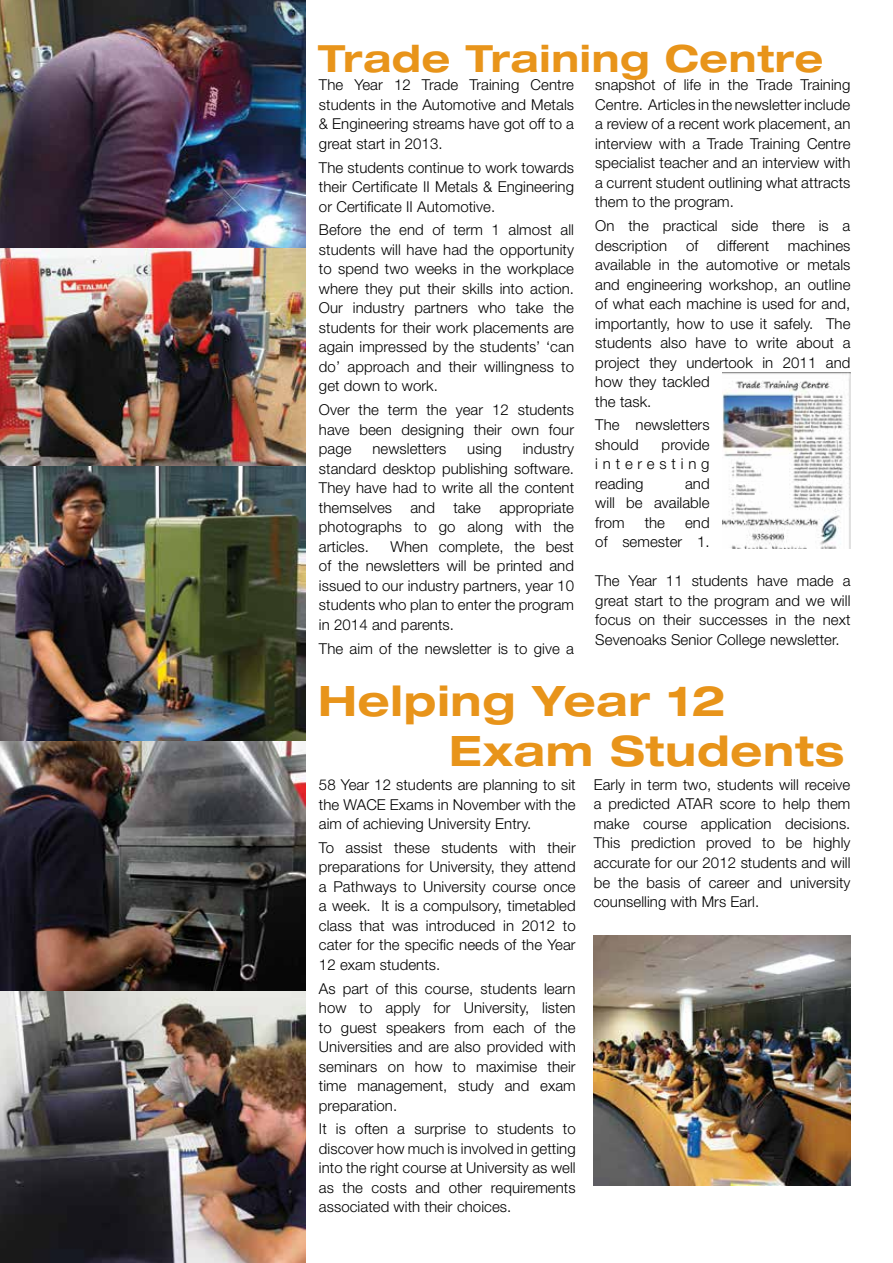
<style>
.page{position:relative;width:893px;height:1263px;background:#fff}
.page>*{position:absolute;margin:0;border:0;box-sizing:border-box;transform-origin:0 0}
.t1{font:700 expanded 42px/50.4px "Helvetica Neue";letter-spacing:.02em;color:#e8941a}
.t2{font:700 expanded 37.5px "Helvetica Neue";letter-spacing:.02em;color:#e8941a}
.t3{font:300 15px/19.5px "Helvetica Neue";letter-spacing:.005em;color:#000;text-align:justify}
</style>
<div class="page">
<img style="left:0;top:0;width:305px;height:466px">
<img style="left:0;top:466px;width:305px;height:797px">
<img style="left:594px;top:935px;width:256px;height:250px">
<img style="left:722px;top:373px;width:129px;height:175px">
<h2 class="t2" style="left:318px;top:35px;width:507px">Trade Training Centre</h2>
<p class="t3" style="left:319px;top:75px;width:257px">The Year 12 Trade Training Centre students in the Automotive and Metals &amp; Engineering streams have got off to a great start in 2013.</p>
<p class="t3" style="left:319px;top:157px;width:257px">The students continue to work towards their Certificate II Metals &amp; Engineering or Certificate II Automotive.</p>
<p class="t3" style="left:319px;top:220px;width:257px">Before the end of term 1 almost all students will have had the opportunity to spend two weeks in the workplace where they put their skills into action.<br>Our industry partners who take the students for their work placements are again impressed by the students’ ‘can do’ approach and their willingness to get down to work.</p>
<p class="t3" style="left:319px;top:400px;width:257px">Over the term the year 12 students have been designing their own four page</p>
<p class="t3" style="left:595px;top:75px;width:257px">snapshot of life in the Trade Training Centre. Articles in the newsletter include a review of a recent work placement, an interview with a Trade Training Centre specialist teacher and an interview with a current student outlining what attracts them to the program.</p>
<p class="t3" style="left:595px;top:216px;width:257px">On the practical side there is a description</p>
<p class="t3" style="left:595px;top:235px;width:257px;text-align:left;text-indent:193px">machines available in the automotive or metals and engineering workshop, an outline of what each machine is used for and, importantly, how to use it safely. The students also have to write about a project they undertook in 2011 and how they tackled<br>the task.</p>
<p class="t3" style="left:595px;top:415px;width:116px">The newsletters should</p>
<p class="t3" style="left:686px;top:235px;width:14px">of</p>
<p class="t3" style="left:717px;top:235px;width:54px">different</p>
<p class="t3" style="left:595px;top:435px;width:116px;text-indent:66px">provide interesting reading</p>
<p class="t3" style="left:319px;top:439px;width:257px;text-indent:204px">industry standard desktop publishing software.<br>They have had to write all the content themselves and take appropriate photographs to go along with the articles.</p>
<p class="t3" style="left:372px;top:439px;width:76px">newsletters</p>
<p class="t3" style="left:467px;top:439px;width:36px">using</p>
<p class="t3" style="left:595px;top:474px;width:116px;text-indent:90px">and will be available from</p>
<p class="t3" style="left:595px;top:513px;width:116px;text-align:right">end<br>of semester 1.</p>
<p class="t3" style="left:595px;top:571px;width:257px">The Year 11 students have made a great start to the program and we will focus on their successes in the next Sevenoaks Senior College newsletter.</p>
<h1 class="t1" style="left:449px;top:674px;width:397px;text-indent:-131px">Helping Year 12<br>Exam Students</h1>
<p class="t3" style="left:319px;top:775px;width:258px">58 Year 12 students are planning to sit the WACE Exams in November with the aim of achieving University Entry.</p>
<p class="t3" style="left:319px;top:837px;width:258px">To assist these students with their preparations for University, they attend a Pathways to University course once a week. It is a compulsory, timetabled class that was introduced in 2012 to cater for the specific needs of the Year 12 exam students.</p>
<p class="t3" style="left:319px;top:978px;width:258px">As part of this course, students learn how to apply for University, listen to guest speakers from each of the Universities and are also provided with seminars on how to maximise their time management, study and exam preparation.</p>
<p class="t3" style="left:319px;top:1119px;width:258px">It is often a surprise to students to discover how much is involved in getting into the right course at University as well as the costs and other requirements associated with their choices.</p>
<p class="t3" style="left:645px;top:513px;width:22px">the</p>
<p class="t3" style="left:319px;top:536px;width:257px;text-indent:72px">When complete, the best of the newsletters will be printed and issued to our industry partners, year 10 students who plan to enter the program in 2014 and parents.</p>
<p class="t3" style="left:319px;top:638px;width:257px">The aim of the newsletter is to give a</p>
<p class="t3" style="left:594px;top:774px;width:258px">Early in term two, students will receive a predicted ATAR score to help them make course application decisions.<br>This prediction proved to be highly accurate for our 2012 students and will be the basis of career and university counselling with Mrs Earl.</p>
</div>
